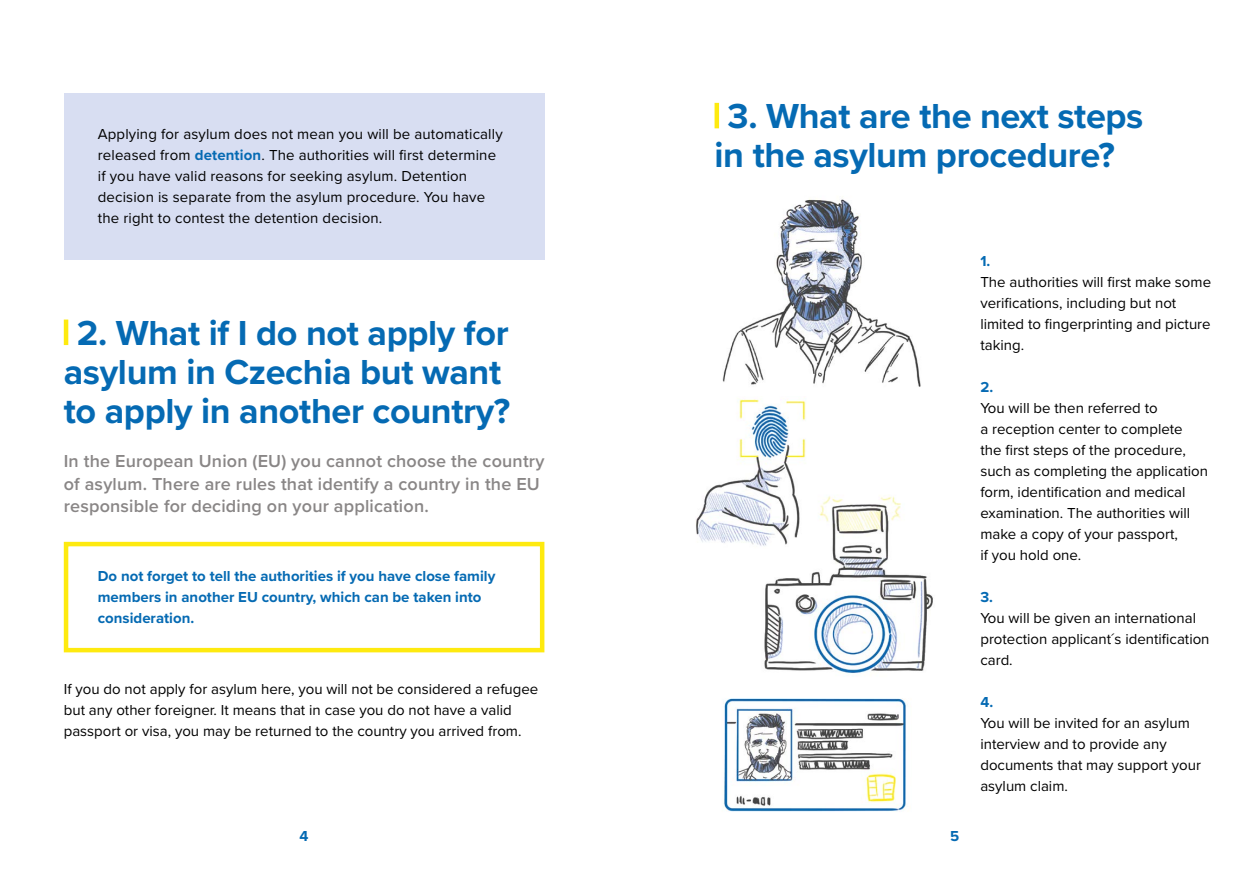
<style>
.page{position:relative;width:1259px;height:893px;background:#fff}
.page>*{position:absolute;margin:0;border:0;box-sizing:border-box;transform-origin:0 0}
.t1{font:700 36px/39px "Proxima Nova";letter-spacing:-.01em;color:#056ab3;text-align:center}
.t2{font:600 18px/22.5px "Proxima Nova";letter-spacing:.01em;color:#898686}
.t3{font:15px/21px "Proxima Nova";color:#000}
.t4{font:700 15px/21px "Proxima Nova";color:#056ab3}
.s1{font-weight:700;color:#056ab3}
</style>
<div class="page">
<hr style="left:64px;top:320px;width:4px;height:25px;background:#feea0f">
<div style="left:714px;top:103px;width:5px;height:25px;background:#feea0f"></div>
<div style="left:64px;top:94px;width:480px;height:166px;background:#d8def2"></div>
<div style="left:64px;top:542px;width:480px;height:110px;border:4px solid #feea0f"></div>
<img style="left:723px;top:698px;width:184px;height:114px">
<img style="left:722px;top:199px;width:199px;height:188px">
<img style="left:764px;top:496px;width:169px;height:178px">
<img style="left:696px;top:399px;width:117px;height:150px">
<p class="t3" style="left:98px;top:123px;width:406px">Applying for asylum does not mean you will be automatically released from <span class="s1">detention</span>. The authorities will first determine if you have valid reasons for seeking asylum. Detention decision is separate from the asylum procedure. You have the right to contest the detention decision.</p>
<h1 class="t1" style="left:64px;top:313px;width:448px">2. What if I do not apply for asylum in Czechia but want to apply in another country?</h1>
<p class="t2" style="left:64px;top:449px;width:482px">In the European Union (EU) you cannot choose the country of asylum. There are rules that identify a country in the EU responsible for deciding on your application.</p>
<p class="t4" style="left:98px;top:566px;width:399px">Do not forget to tell the authorities if you have close family members in another EU country, which can be taken into consideration.</p>
<p class="t3" style="left:64px;top:678px;width:476px">If you do not apply for asylum here, you will not be considered a refugee but any other foreigner. It means that in case you do not have a valid passport or visa, you may be returned to the country you arrived from.</p>
<h1 class="t1" style="left:714px;top:96px;width:430px;text-align:left;text-indent:13px">3. What are the next steps in the asylum procedure?</h1>
<p class="t4" style="left:980px;top:250px;width:12px">1.</p>
<p class="t3" style="left:980px;top:271px;width:232px">The authorities will first make some verifications, including but not limited to fingerprinting and picture taking.</p>
<p class="t4" style="left:980px;top:376px;width:14px">2.</p>
<p class="t3" style="left:980px;top:397px;width:229px">You will be then referred to<br>a reception center to complete<br>the first steps of the procedure, such as completing the application form, identification and medical examination. The authorities will make a copy of your passport,<br>if you hold one.</p>
<p class="t4" style="left:980px;top:586px;width:14px">3.</p>
<p class="t3" style="left:980px;top:607px;width:231px">You will be given an international protection applicant´s identification card.</p>
<p class="t4" style="left:980px;top:691px;width:14px">4.</p>
<p class="t3" style="left:980px;top:712px;width:222px">You will be invited for an asylum interview and to provide any documents that may support your asylum claim.</p>
<p class="t4" style="left:300px;top:825px;width:10px">4</p>
<p class="t4" style="left:950px;top:825px;width:11px">5</p>
</div>
